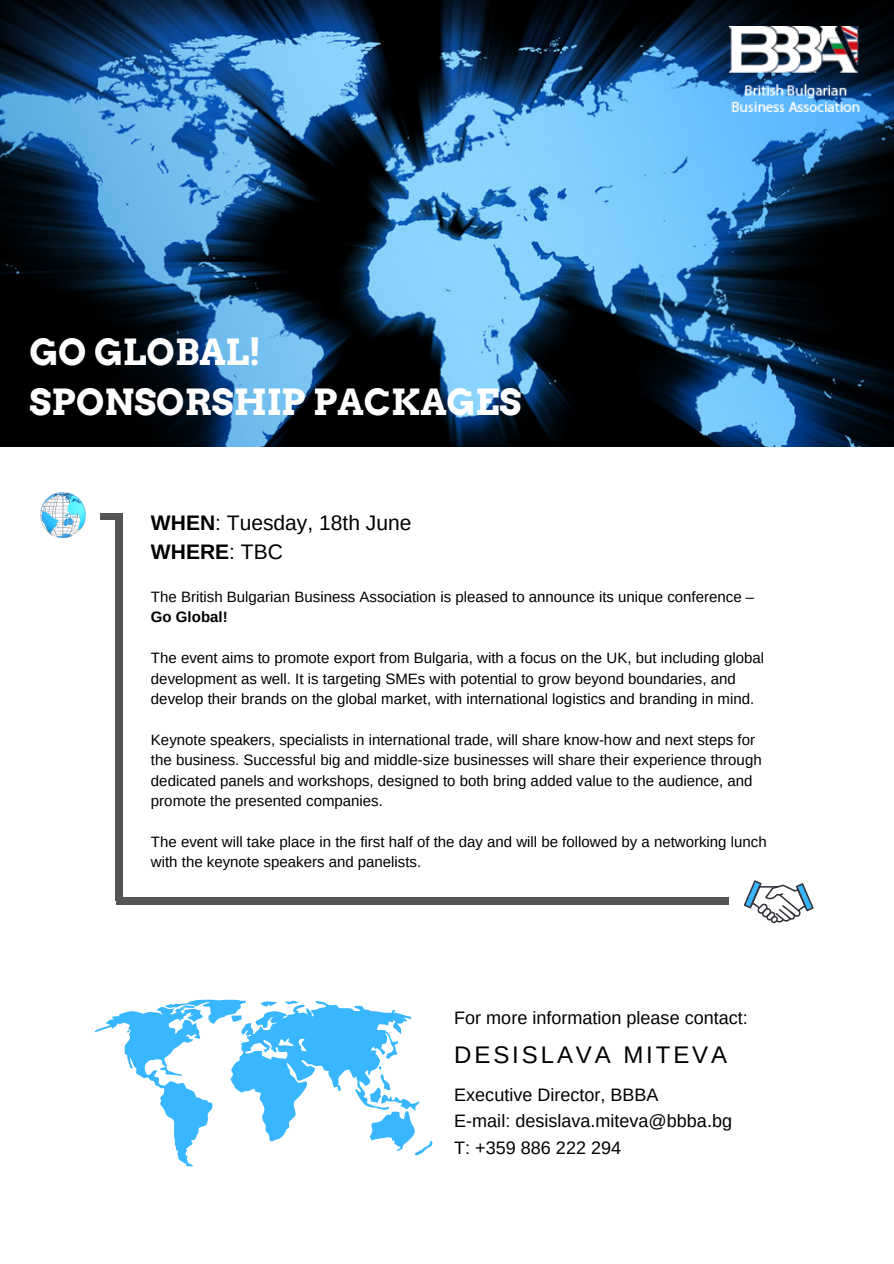
<style>
.page{position:relative;width:894px;height:1264px;background:#fff}
.page>*{position:absolute;margin:0;border:0;box-sizing:border-box;transform-origin:0 0}
.t1{font:700 36px/49.5px "Arvo";color:#fff}
.t2{font:24px "Arimo";letter-spacing:.12em;color:#000}
.t3{font:21px/29.2px "Arimo";color:#000}
.t4{font:18px/26.5px "Arimo";color:#000}
.t5{font:15px/20.4px "Arimo";color:#000}
.t6{font:700 15px "Arimo";color:#000}
.s1{font-weight:700}
</style>
<div class="page">
<img style="left:0;top:0;width:893px;height:446px">
<img style="left:728px;top:27px;width:131px;height:84px">
<div style="left:116px;top:515px;width:7px;height:386px;background:#545454"></div>
<div style="left:116px;top:897px;width:386px;height:7px;background:#545454"></div>
<div style="left:342px;top:897px;width:386px;height:7px;background:#545454"></div>
<div style="left:100px;top:512px;width:22px;height:7px;background:#545454"></div>
<img style="left:41px;top:492px;width:45px;height:45px">
<svg style="left:743px;top:880px;width:70px;height:43px"></svg>
<svg style="left:94px;top:999px;width:338px;height:167px"></svg>
<h1 class="t1" style="left:29px;top:327px;width:493px">GO GLOBAL!<br>SPONSORSHIP PACKAGES</h1>
<h3 class="t3" style="left:151px;top:508px;width:262px"><span class="s1">WHEN</span>: Tuesday, 18th June<br><span class="s1">WHERE</span>: TBC</h3>
<p class="t5" style="left:151px;top:586px;width:604px">The British Bulgarian Business Association is pleased to announce its unique conference –</p>
<p class="t6" style="left:151px;top:609px;width:78px">Go Global!</p>
<p class="t5" style="left:151px;top:648px;width:614px">The event aims to promote export from Bulgaria, with a focus on the UK, but including global development as well. It is targeting SMEs with potential to grow beyond boundaries, and develop their brands on the global market, with international logistics and branding in mind.</p>
<p class="t5" style="left:151px;top:729px;width:612px">Keynote speakers, specialists in international trade, will share know-how and next steps for the business. Successful big and middle-size businesses will share their experience through dedicated panels and workshops, designed to both bring added value to the audience, and promote the presented companies.</p>
<p class="t5" style="left:151px;top:831px;width:617px">The event will take place in the first half of the day and will be followed by a networking lunch with the keynote speakers and panelists.</p>
<p class="t4" style="left:454px;top:1004px;width:295px">For more information please contact:</p>
<h2 class="t2" style="left:454px;top:1041px;width:274px">DESISLAVA MITEVA</h2>
<p class="t4" style="left:454px;top:1081px;width:279px">Executive Director, BBBA<br>E-mail: desislava.miteva@bbba.bg<br>T: +359 886 222 294</p>
</div>
